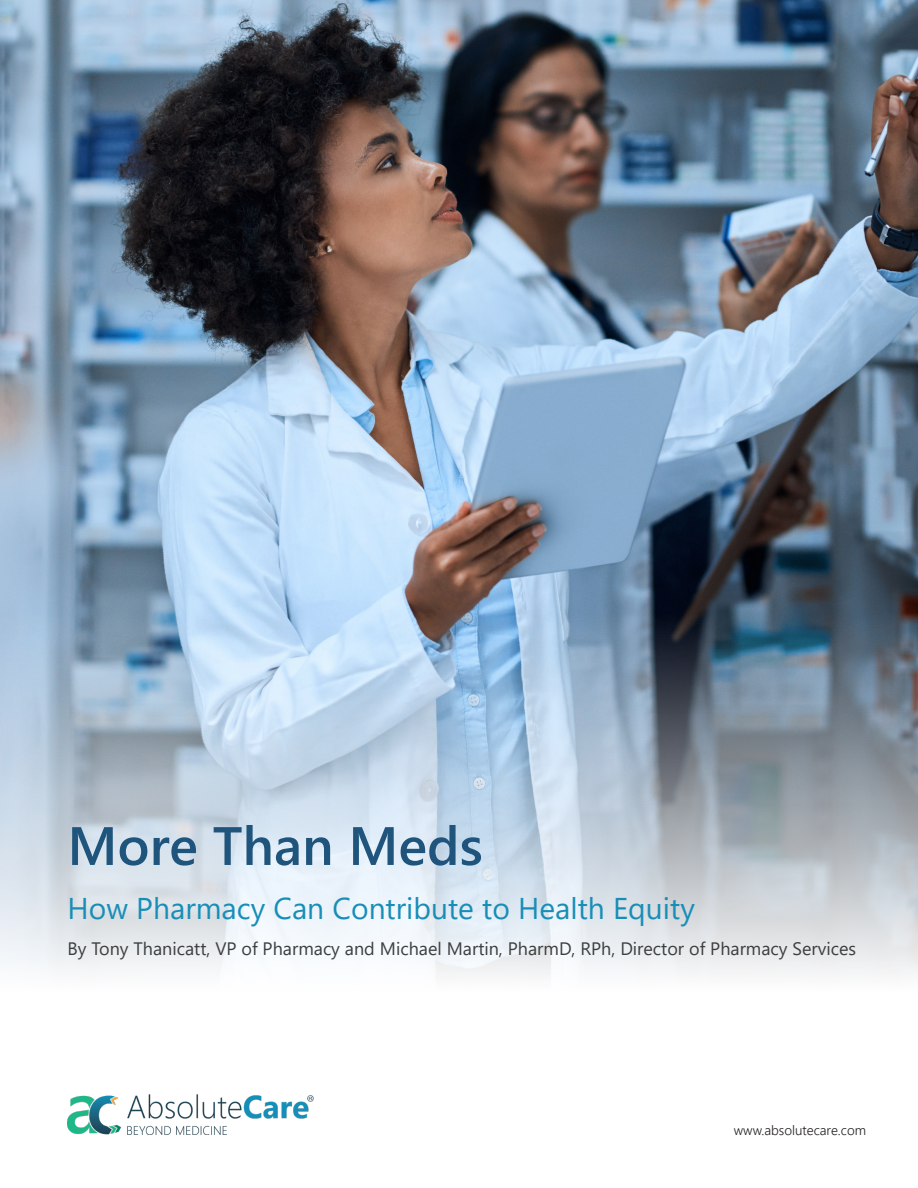
<style>
.page{position:relative;width:918px;height:1188px;background:#fff}
.page>*{position:absolute;margin:0;border:0;box-sizing:border-box;transform-origin:0 0}
.t1{font:600 54px "Segoe UI";color:#1f557c}
.t2{font:30px "Segoe UI";color:#188eb7}
.t3{font:18px "Segoe UI";color:#3c3f3f}
.t4{font:300 13.5px "Segoe UI";color:#231f20}
</style>
<div class="page">
<img style="left:0;top:0;width:918px;height:594px">
<svg style="left:0;top:594px;width:918px;height:541px"></svg>
<img style="left:68px;top:1092px;width:255px;height:42px">
<p class="t1" style="left:68px;top:795px;width:417px">More Than Meds</p>
<p class="t2" style="left:68px;top:880px;width:629px">How Pharmacy Can Contribute to Health Equity</p>
<p class="t3" style="left:68px;top:932px;width:790px">By Tony Thanicatt, VP of Pharmacy and Michael Martin, PharmD, RPh, Director of Pharmacy Services</p>
<p class="t4" style="left:734px;top:1117px;width:134px">www.absolutecare.com</p>
</div>
